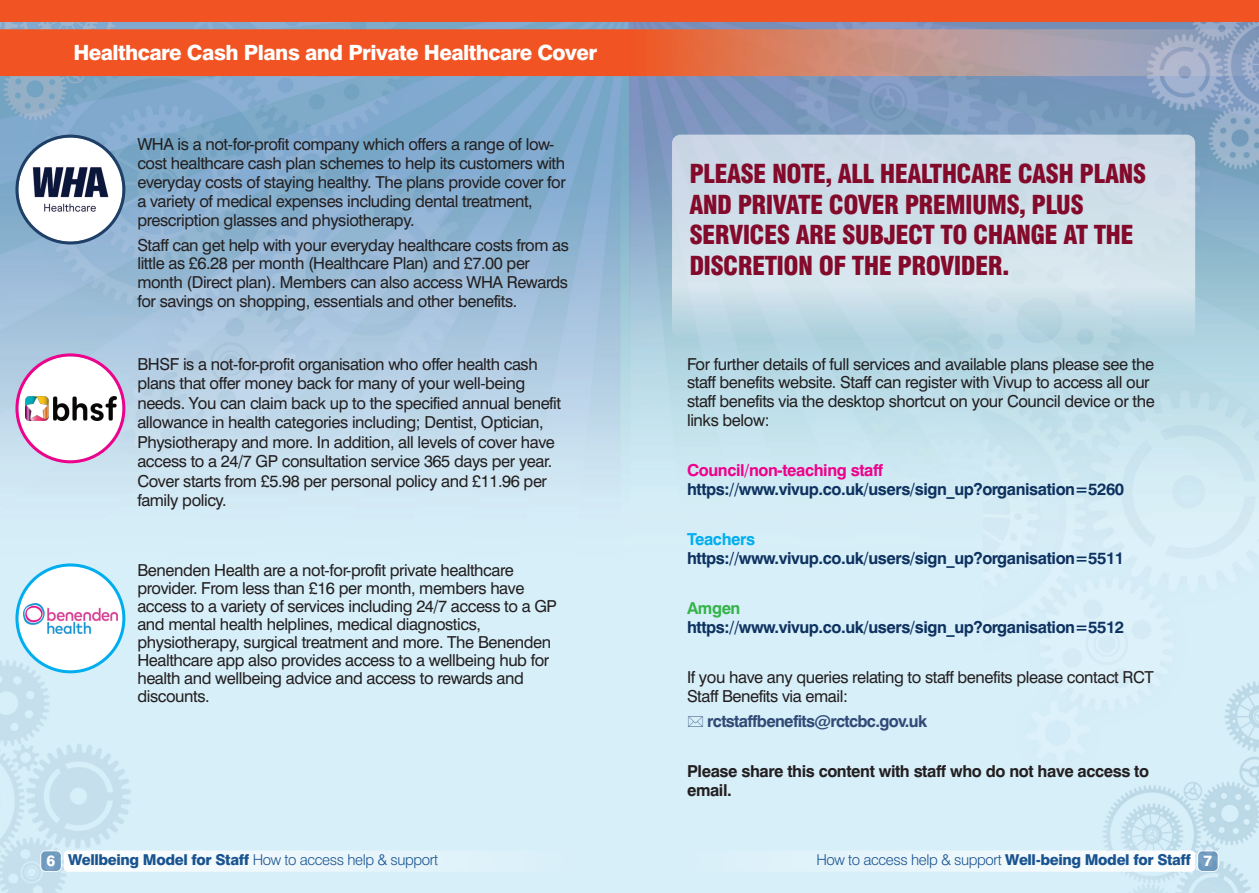
<style>
.page{position:relative;width:1259px;height:893px;background:#fff}
.page>*{position:absolute;margin:0;border:0;box-sizing:border-box;transform-origin:0 0}
.t1{font:900 condensed 25.5px/30.6px "Swiss 721 BT";letter-spacing:-.025em;color:#830a2b}
.t2{font:800 21px "Swiss 721 BT";letter-spacing:-.025em;color:#fff}
.t3{font:16.5px/18.8px "Swiss 721 BT";letter-spacing:-.025em;color:#231f20}
.t4{font:700 16.5px/18.8px "Swiss 721 BT";letter-spacing:-.025em;color:#0e3260}
.t5{font:700 16.5px/18.8px "Swiss 721 BT";letter-spacing:-.025em;color:#231f20}
.t6{font:700 16.5px "Swiss 721 BT";letter-spacing:-.04em;color:#324b76}
.t7{font:300 15px "Swiss 721 BT";letter-spacing:-.025em;color:#195491}
.t8{font:800 15px "Swiss 721 BT";color:#fff}
.s1{color:#ed028c}
.s2{color:#00aeef}
.s3{color:#35b44a}
.s4{font-weight:800}
</style>
<div class="page">
<img style="left:0;top:21px;width:1259px;height:872px">
<div style="left:64px;top:850px;width:523px;height:22px;background:linear-gradient(to right,#fefefe,#d7eff9)"></div>
<div style="left:41px;top:851px;width:20px;height:20px;background:#6f9abe;border-radius:4px"></div>
<div style="left:40px;top:850px;width:22px;height:22px;border:2px solid #fff;border-radius:5px"></div>
<div style="left:672px;top:850px;width:523px;height:22px;background:linear-gradient(to right,#d7eff9,#fefefe)"></div>
<div style="left:1198px;top:851px;width:19px;height:20px;background:#6f9abf;border-radius:4px"></div>
<div style="left:1197px;top:850px;width:21px;height:22px;border:2px solid #fff;border-radius:5px"></div>
<svg style="left:0;top:29px;width:1259px;height:47px;background:#d77256"></svg>
<div style="left:0;top:0;width:1259px;height:21px;background:#f15422"></div>
<svg style="left:15px;top:135px;width:110px;height:109px"></svg>
<svg style="left:15px;top:353px;width:110px;height:110px"></svg>
<svg style="left:15px;top:563px;width:110px;height:110px"></svg>
<svg style="left:672px;top:135px;width:523px;height:204px;background:#ccdde8"></svg>
<svg style="left:688px;top:716px;width:15px;height:11px"></svg>
<p class="t2" style="left:73px;top:45px;width:525px">Healthcare Cash Plans and Private Healthcare Cover</p>
<p class="t3" style="left:137px;top:137px;width:430px">WHA is a not-for-profit company which offers a range of low&shy;cost healthcare cash plan schemes to help its customers with everyday costs of staying healthy. The plans provide cover for a variety of medical expenses including dental treatment, prescription glasses and physiotherapy.</p>
<p class="t3" style="left:137px;top:237px;width:433px">Staff can get help with your everyday healthcare costs from as little as £6.28 per month (Healthcare Plan) and £7.00 per month (Direct plan). Members can also access WHA Rewards for savings on shopping, essentials and other benefits.</p>
<p class="t3" style="left:137px;top:356px;width:425px;line-height:19.5px">BHSF is a not-for-profit organisation who offer health cash plans that offer money back for many of your well-being needs. You can claim back up to the specified annual benefit allowance in health categories including; Dentist, Optician, Physiotherapy and more. In addition, all levels of cover have access to a 24/7 GP consultation service 365 days per year.<br>Cover starts from £5.98 per personal policy and £11.96 per family policy.</p>
<p class="t3" style="left:137px;top:563px;width:421px;line-height:18px">Benenden Health are a not-for-profit private healthcare provider. From less than £16 per month, members have access to a variety of services including 24/7 access to a GP and mental health helplines, medical diagnostics, physiotherapy, surgical treatment and more. The Benenden Healthcare app also provides access to a wellbeing hub for health and wellbeing advice and access to rewards and discounts.</p>
<p class="t1" style="left:689px;top:160px;width:458px">PLEASE NOTE, ALL HEALTHCARE CASH PLANS AND PRIVATE COVER PREMIUMS, PLUS SERVICES ARE SUBJECT TO CHANGE AT THE DISCRETION OF THE PROVIDER.</p>
<p class="t3" style="left:687px;top:356px;width:469px">For further details of full services and available plans please see the staff benefits website. Staff can register with Vivup to access all our staff benefits via the desktop shortcut on your Council device or the links below:</p>
<p class="t4" style="left:687px;top:463px;width:439px"><span class="s1">Council/non-teaching staff </span>https://www.vivup.co.uk/users/sign_up?organisation=5260</p>
<p class="t4" style="left:687px;top:532px;width:439px"><span class="s2">Teachers </span>https://www.vivup.co.uk/users/sign_up?organisation=5511</p>
<p class="t4" style="left:687px;top:601px;width:439px"><span class="s3">Amgen </span>https://www.vivup.co.uk/users/sign_up?organisation=5512</p>
<p class="t3" style="left:687px;top:670px;width:468px">If you have any queries relating to staff benefits please contact RCT<br>Staff Benefits via email:</p>
<p class="t6" style="left:707px;top:715px;width:221px">rctstaffbenefits@rctcbc.gov.uk</p>
<p class="t5" style="left:687px;top:764px;width:463px">Please share this content with staff who do not have access to email.</p>
<p class="t8" style="left:47px;top:855px;width:10px">6</p>
<p class="t7" style="left:68px;top:855px;width:372px"><span class="s4">Wellbeing Model for Staff</span> How to access help &amp; support</p>
<p class="t7" style="left:816px;top:855px;width:226px">How to access help &amp; support <span class="s4">Wel -</span></p>
<p class="t7" style="left:821px;top:855px;width:371px">How to access help &amp; support <span class="s4">Wellbeing Model for Staff</span></p>
<p class="t8" style="left:1199px;top:855px;width:18px">55</p>
<p class="t8" style="left:1203px;top:855px;width:10px">7</p>
</div>
